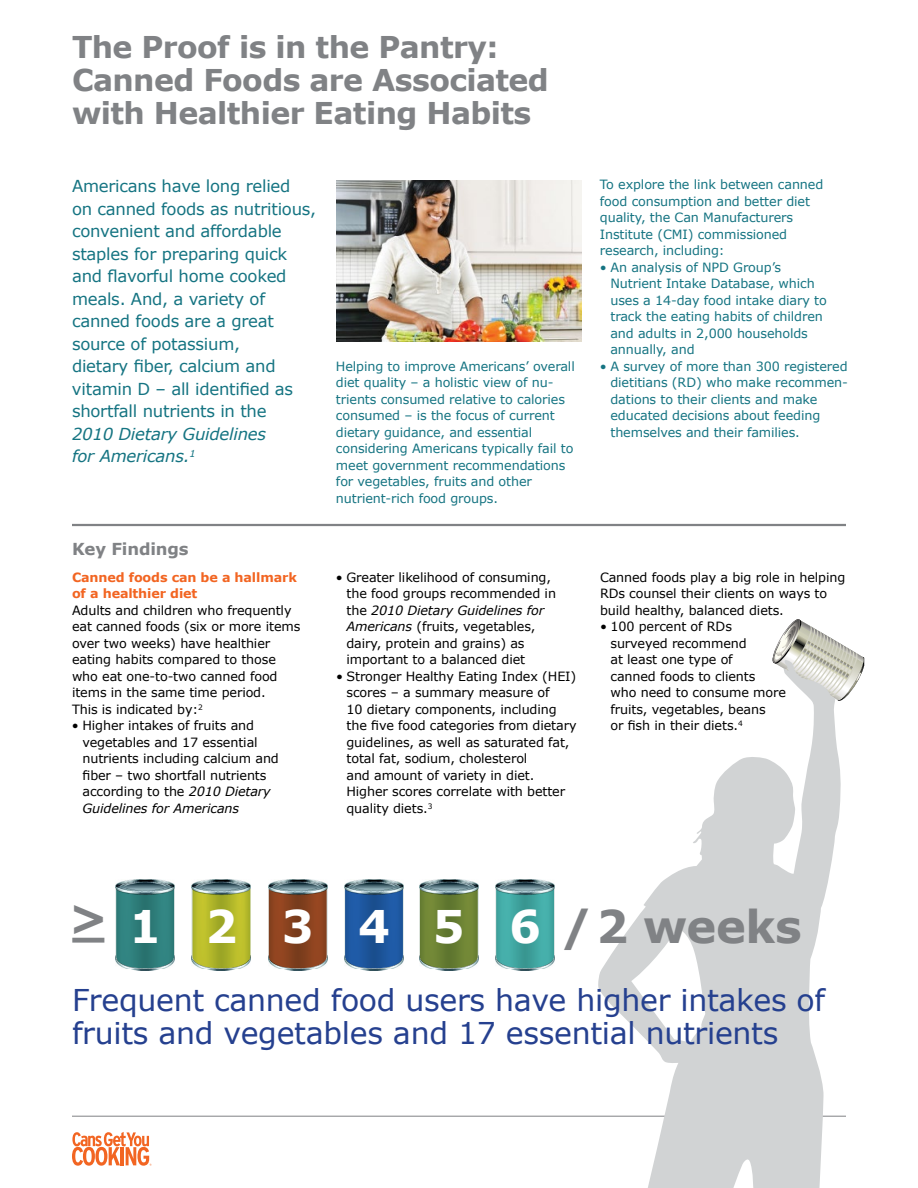
<style>
.page{position:relative;width:918px;height:1188px;background:#fff}
.page>*{position:absolute;margin:0;border:0;box-sizing:border-box;transform-origin:0 0}
.t1{font:700 45px "Verdana";letter-spacing:-.01em;color:#808285}
.t2{font:30px/33px "Verdana";letter-spacing:-.01em;color:#25408f}
.t3{font:700 30px/33px "Verdana";letter-spacing:-.02em;color:#808285}
.t4{font:16.5px/22.5px "Verdana";letter-spacing:-.015em;color:#157482}
.t5{font:italic 16.5px/22.5px "Verdana";letter-spacing:-.015em;color:#157482}
.t6{font:700 16.5px "Verdana";letter-spacing:-.01em;color:#808285}
.t7{font:12.75px/16.5px "Verdana";letter-spacing:-.01em;color:#000}
.t8{font:12.75px/16.5px "Verdana";letter-spacing:-.01em;color:#157482}
.t9{font:700 12.75px/16.5px "Verdana";letter-spacing:-.01em;color:#f26522}
.s1{font-style:italic}
.s2{color:#fff}
</style>
<div class="page">
<hr style="left:72px;top:1116px;width:774px;height:1px;background:#808285">
<svg style="left:598px;top:702px;width:244px;height:486px;fill:#d1d3d4"></svg>
<svg style="left:772px;top:619px;width:93px;height:83px"></svg>
<hr style="left:72px;top:524px;width:774px;height:2px;background:#808285">
<img style="left:116px;top:880px;width:59px;height:91px">
<svg style="left:116px;top:889px;width:58px;height:79px;background:#378280"></svg>
<img style="left:192px;top:880px;width:59px;height:91px">
<svg style="left:193px;top:889px;width:57px;height:79px;background:#b0b635"></svg>
<img style="left:268px;top:880px;width:59px;height:91px">
<svg style="left:269px;top:889px;width:58px;height:79px;background:#8b4b2c"></svg>
<img style="left:345px;top:880px;width:58px;height:91px">
<svg style="left:345px;top:889px;width:58px;height:79px;background:#285e9f"></svg>
<img style="left:419px;top:880px;width:59px;height:91px">
<svg style="left:420px;top:889px;width:58px;height:79px;background:#6f853f"></svg>
<img style="left:496px;top:880px;width:59px;height:91px">
<svg style="left:496px;top:889px;width:58px;height:79px;background:#48a7a3"></svg>
<img style="left:336px;top:180px;width:246px;height:162px">
<svg style="left:72px;top:1132px;width:80px;height:34px"></svg>
<h2 class="t3" style="left:72px;top:30px;width:478px">The Proof is in the Pantry:<br>Canned Foods are Associated with Healthier Eating Habits</h2>
<p class="t4" style="left:72px;top:175px;width:246px">Americans have long relied<br>on canned foods as nutritious, convenient and affordable staples for preparing quick and flavorful home cooked meals. And, a variety of canned foods are a great source of potassium,<br>dietary fiber, calcium and vitamin D – all identified as shortfall nutrients in the</p>
<p class="t5" style="left:72px;top:422px;width:196px">2010 Dietary Guidelines for Americans.<sup>1</sup></p>
<p class="t6" style="left:72px;top:537px;width:118px">Key Findings</p>
<p class="t9" style="left:72px;top:569px;width:226px">Canned foods can be a hallmark of a healthier diet</p>
<p class="t7" style="left:72px;top:602px;width:230px">Adults and children who frequently eat canned foods (six or more items over two weeks) have healthier eating habits compared to those who eat one-to-two canned food items in the same time period.<br>This is indicated by:<sup>2</sup></p>
<p class="t7" style="left:83px;top:717px;width:198px;text-indent:-11px">• Higher intakes of fruits and vegetables and 17 essential nutrients including calcium and fiber – two shortfall nutrients according to the <span class="s1">2010 Dietary<br>Guidelines for Americans</span></p>
<p class="t8" style="left:336px;top:358px;width:240px">Helping to improve Americans’ overall diet quality – a holistic view of nu&shy;trients consumed relative to calories consumed – is the focus of current dietary guidance, and essential considering Americans typically fail to meet government recommendations for vegetables, fruits and other nutrient-rich food groups.</p>
<p class="t7" style="left:347px;top:569px;width:211px;text-indent:-11px">• Greater likelihood of consuming, the food groups recommended in the <span class="s1">2010 Dietary Guidelines for<br>Americans</span> (fruits, vegetables, dairy, protein and grains) as important to a balanced diet</p>
<p class="t7" style="left:347px;top:668px;width:232px;text-indent:-10px">• Stronger Healthy Eating Index (HEI) scores – a summary measure of<br>10 dietary components, including the five food categories from dietary guidelines, as well as saturated fat, total fat, sodium, cholesterol<br>and amount of variety in diet.<br>Higher scores correlate with better quality diets.<sup>3</sup></p>
<p class="t8" style="left:600px;top:176px;width:225px">To explore the link between canned food consumption and better diet quality, the Can Manufacturers<br>Institute (CMI) commissioned research, including:</p>
<p class="t8" style="left:610px;top:259px;width:218px;text-indent:-11px">• An analysis of NPD Group’s<br>Nutrient Intake Database, which uses a 14-day food intake diary to track the eating habits of children and adults in 2,000 households annually, and</p>
<p class="t8" style="left:610px;top:358px;width:239px;text-indent:-11px">• A survey of more than 300 registered dietitians (RD) who make recommen&shy;dations to their clients and make educated decisions about feeding themselves and their families.</p>
<p class="t7" style="left:600px;top:569px;width:247px">Canned foods play a big role in helping<br>RDs counsel their clients on ways to build healthy, balanced diets.</p>
<p class="t7" style="left:611px;top:618px;width:177px;text-indent:-11px">• 100 percent of RDs surveyed recommend<br>at least one type of<br>canned foods to clients<br>who need to consume more fruits, vegetables, beans<br>or fish in their diets.<sup>4</sup></p>
<h1 class="t1" style="left:69px;top:895px;width:734px"><sup>&gt;_</sup> <span class="s2">1 2 3 4 5 6</span>/2 weeks</h1>
<h2 class="t2" style="left:72px;top:983px;width:755px">Frequent canned food users have higher intakes of fruits and vegetables and 17 essential nutrients</h2>
</div>
